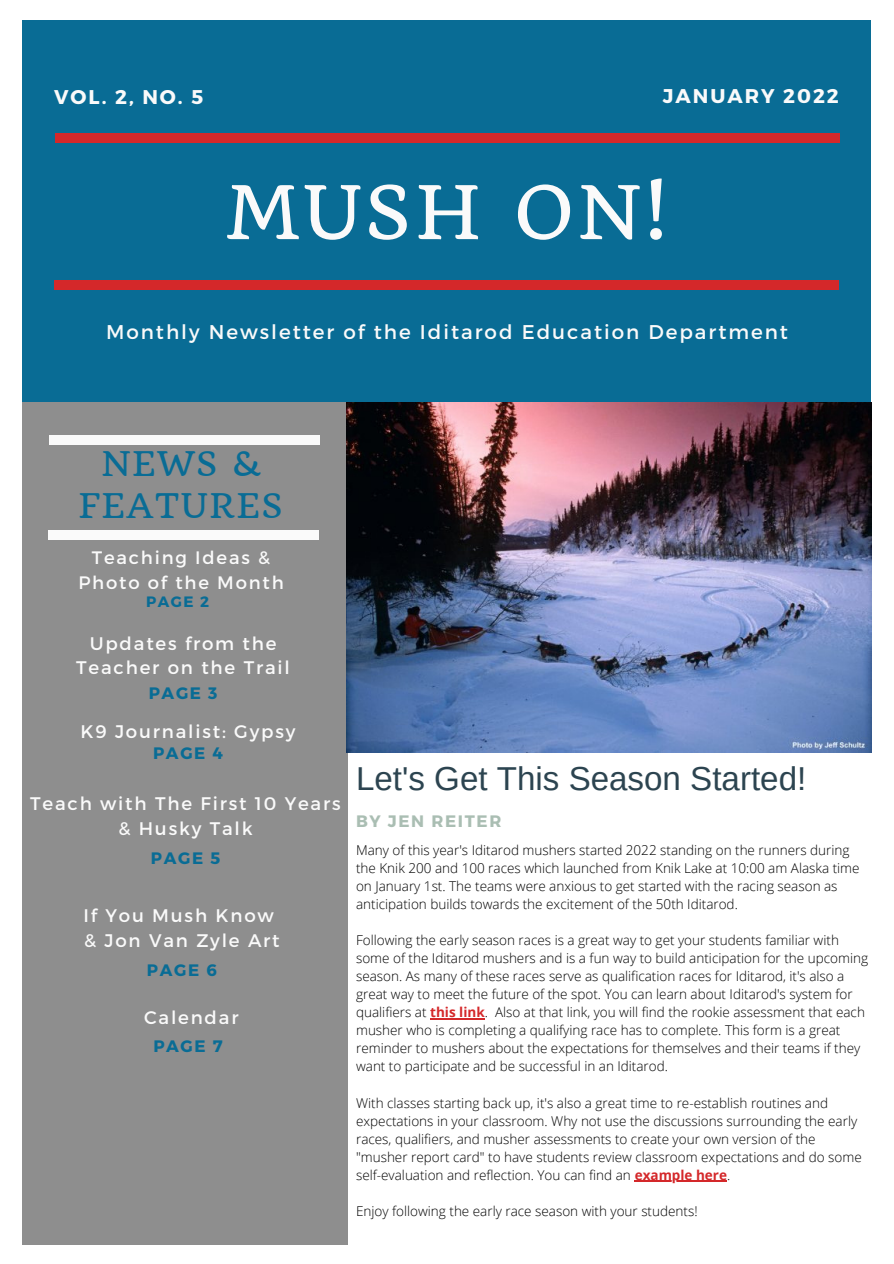
<style>
.page{position:relative;width:894px;height:1264px;background:#fff}
.page>*{position:absolute;margin:0;border:0;box-sizing:border-box;transform-origin:0 0}
.t1{font:72px "Quando";letter-spacing:.05em;color:#fafafa}
.t2{font:33.15px "Arimo";color:#2c4450}
.t3{font:33.15px/41.7px "Quando";letter-spacing:.05em;color:#096c95;text-align:center}
.t4{font:19.8px "Montserrat";letter-spacing:.1em;color:#fafafa}
.t5{font:700 19.8px "Montserrat";letter-spacing:.1em;color:#fafafa}
.t6{font:18.15px/24.8px "Montserrat";letter-spacing:.1em;color:#fafafa;text-align:center}
.t7{font:18px "Montserrat";letter-spacing:.1em;color:#fafafa}
.t8{font:700 16.5px "Montserrat";letter-spacing:.1em;color:#096c95}
.t9{font:700 16.5px "Montserrat";letter-spacing:.1em;color:#aabeb3}
.t10{font:700 15px "Montserrat";color:#096c95}
.t11{font:300 13.5px/18px "Open Sans";color:#000}
.s1{font-weight:700;color:#d4282a}
</style>
<div class="page">
<div style="left:23px;top:20px;width:847px;height:381px;background:#096c95"></div>
<div style="left:23px;top:402px;width:324px;height:842px;background:#8e8e8e"></div>
<div style="left:55px;top:134px;width:784px;height:9px;background:#d4282a"></div>
<div style="left:54px;top:281px;width:784px;height:9px;background:#d4282a"></div>
<div style="left:49px;top:435px;width:270px;height:9px;background:#fafafa"></div>
<div style="left:48px;top:530px;width:270px;height:9px;background:#fafafa"></div>
<img style="left:346px;top:402px;width:525px;height:350px">
<hr style="left:430px;top:1018px;width:54px;height:1px;background:#d4282a">
<hr style="left:634px;top:1180px;width:93px;height:1px;background:#d4282a">
<p class="t5" style="left:54px;top:84px;width:150px">VOL. 2, NO. 5</p>
<p class="t5" style="left:662px;top:83px;width:177px">JANUARY 2022</p>
<p class="t1" style="left:225px;top:168px;width:444px">MUSH ON!</p>
<p class="t4" style="left:106px;top:319px;width:683px">Monthly Newsletter of the Iditarod Education Department</p>
<p class="t3" style="left:78px;top:443px;width:206px">NEWS &amp;<br>FEATURES</p>
<p class="t7" style="left:92px;top:546px;width:179px">Teaching Ideas &amp;</p>
<p class="t7" style="left:78px;top:570px;width:207px">Photo of the Month</p>
<p class="t10" style="left:146px;top:591px;width:65px">PAGE 2</p>
<p class="t6" style="left:76px;top:630px;width:215px">Updates from the<br>Teacher on the Trail</p>
<p class="t8" style="left:149px;top:682px;width:70px">PAGE 3</p>
<p class="t6" style="left:81px;top:718px;width:216px">K9 Journalist: Gypsy</p>
<p class="t8" style="left:153px;top:742px;width:72px">PAGE 4</p>
<p class="t6" style="left:30px;top:790px;width:312px">Teach with The First 10 Years</p>
<p class="t6" style="left:118px;top:815px;width:136px">&amp; Husky Talk</p>
<p class="t8" style="left:151px;top:847px;width:71px">PAGE 5</p>
<p class="t6" style="left:83px;top:902px;width:192px">If You Mush Know</p>
<p class="t6" style="left:84px;top:927px;width:197px">&amp; Jon Van Zyle Art</p>
<p class="t8" style="left:147px;top:959px;width:71px">PAGE 6</p>
<p class="t6" style="left:144px;top:1004px;width:96px">Calendar</p>
<p class="t8" style="left:153px;top:1035px;width:71px">PAGE 7</p>
<p class="t2" style="left:356px;top:760px;width:451px">Let's Get This Season Started!</p>
<p class="t9" style="left:356px;top:810px;width:147px">BY JEN REITER</p>
<p class="t11" style="left:356px;top:841px;width:505px">Many of this year's Iditarod mushers started 2022 standing on the runners during the Knik 200 and 100 races which launched from Knik Lake at 10:00 am Alaska time on January 1st. The teams were anxious to get started with the racing season as anticipation builds towards the excitement of the 50th Iditarod.</p>
<p class="t11" style="left:356px;top:931px;width:513px">Following the early season races is a great way to get your students familiar with some of the Iditarod mushers and is a fun way to build anticipation for the upcoming season. As many of these races serve as qualification races for Iditarod, it's also a great way to meet the future of the spot. You can learn about Iditarod's system for qualifiers at <span class="s1">this link</span>. Also at that link, you will find the rookie assessment that each musher who is completing a qualifying race has to complete. This form is a great reminder to mushers about the expectations for themselves and their teams if they want to participate and be successful in an Iditarod.</p>
<p class="t11" style="left:356px;top:1093px;width:507px">With classes starting back up, it's also a great time to re-establish routines and expectations in your classroom. Why not use the discussions surrounding the early races, qualifiers, and musher assessments to create your own version of the "musher report card" to have students review classroom expectations and do some self-evaluation and reflection. You can find an <span class="s1">example here</span>.</p>
<p class="t11" style="left:356px;top:1201px;width:343px">Enjoy following the early race season with your students!</p>
</div>
